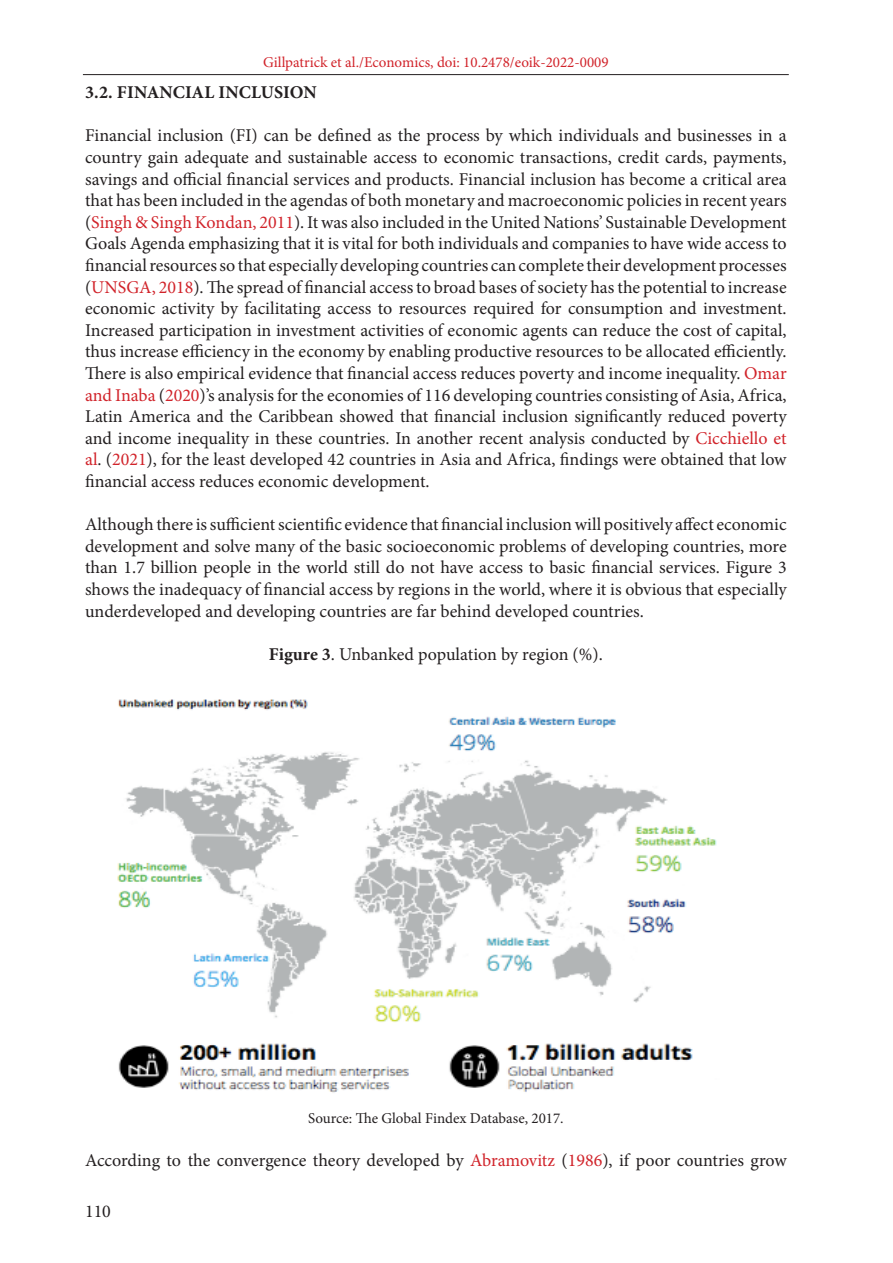
<style>
.page{position:relative;width:893px;height:1263px;background:#fff}
.page>*{position:absolute;margin:0;border:0;box-sizing:border-box;transform-origin:0 0}
.Osnovni_paragraf_12{font:18px/21.6px "Minion Pro";color:#231f20;text-align:justify}
.Pod_podnaslova{font:700 18px "Minion Pro";letter-spacing:.005em;color:#231f20}
.t1{font:15px "Minion Pro";color:#d1232a}
.Osnovni_paragraf_10{font:15px "Minion Pro";color:#231f20}
.s1{color:#d1232a}
.s2{font-weight:700}
</style>
<div class="page">
<hr style="left:83px;top:74px;width:706px;height:1px;background:#231f20">
<img style="left:117px;top:699px;width:600px;height:394px">
<p class="t1" style="left:263px;top:52px;width:347px">Gillpatrick et al./Economics, doi: 10.2478/eoik-2022-0009</p>
<p class="Pod_podnaslova" style="left:85px;top:80px;width:233px">3.2. FINANCIAL INCLUSION</p>
<p class="Osnovni_paragraf_12" style="left:85px;top:125px;width:703px">Financial inclusion (FI) can be defined as the process by which individuals and businesses in a country gain adequate and sustainable access to economic transactions, credit cards, payments, savings and official financial services and products. Financial inclusion has become a critical area that has been included in the agendas of both monetary and macroeconomic policies in recent years (<span class="s1">Singh &amp; Singh Kondan, 2011</span>). It was also included in the United Nations’ Sustainable Development Goals Agenda emphasizing that it is vital for both individuals and companies to have wide access to financial resources so that especially developing countries can complete their development processes (<span class="s1">UNSGA, 2018</span>). The spread of financial access to broad bases of society has the potential to increase economic activity by facilitating access to resources required for consumption and investment.<br>Increased participation in investment activities of economic agents can reduce the cost of capital, thus increase efficiency in the economy by enabling productive resources to be allocated efficiently.<br>There is also empirical evidence that financial access reduces poverty and income inequality. <span class="s1">Omar and Inaba</span> (<span class="s1">2020</span>)’s analysis for the economies of 116 developing countries consisting of Asia, Africa, Latin America and the Caribbean showed that financial inclusion significantly reduced poverty and income inequality in these countries. In another recent analysis conducted by <span class="s1">Cicchiello et al</span>. (<span class="s1">2021</span>), for the least developed 42 countries in Asia and Africa, findings were obtained that low financial access reduces economic development.</p>
<p class="Osnovni_paragraf_12" style="left:85px;top:514px;width:703px">Although there is sufficient scientific evidence that financial inclusion will positively affect economic development and solve many of the basic socioeconomic problems of developing countries, more than 1.7 billion people in the world still do not have access to basic financial services. Figure 3 shows the inadequacy of financial access by regions in the world, where it is obvious that especially underdeveloped and developing countries are far behind developed countries.</p>
<p class="Osnovni_paragraf_12" style="left:269px;top:643px;width:335px"><span class="s2">Figure 3</span>. Unbanked population by region (%).</p>
<p class="Osnovni_paragraf_10" style="left:308px;top:1108px;width:257px">Source: The Global Findex Database, 2017.</p>
<p class="Osnovni_paragraf_12" style="left:85px;top:1149px;width:703px">According to the convergence theory developed by <span class="s1">Abramovitz</span> (<span class="s1">1986</span>), if poor countries grow</p>
<p class="Osnovni_paragraf_12" style="left:85px;top:1200px;width:27px">110</p>
</div>
